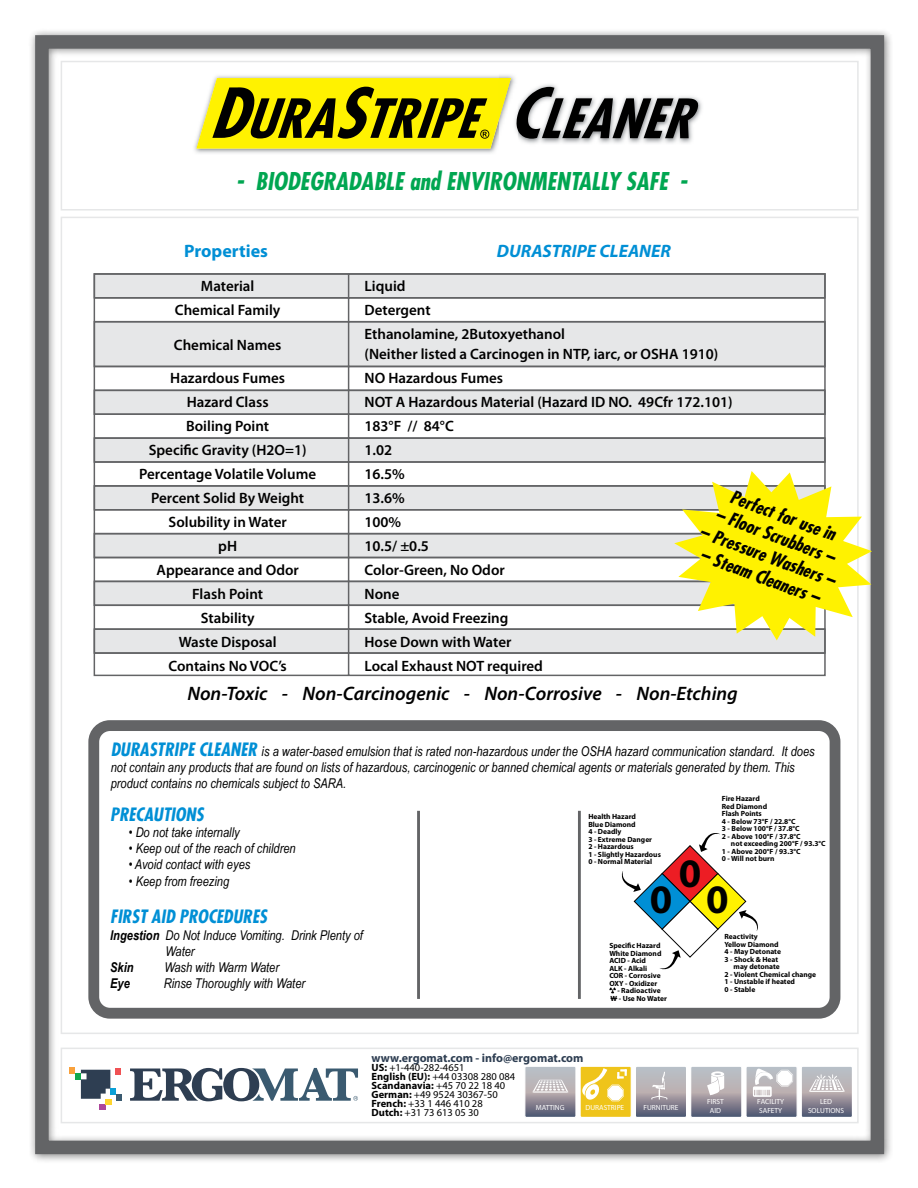
<style>
.page{position:relative;width:918px;height:1188px;background:#fff}
.page>*{position:absolute;margin:0;border:0;box-sizing:border-box;transform-origin:0 0}
.t1{font:italic 700 condensed 52.8px "Futura";color:#000}
.t2{font:700 40.65px "Myriad Pro";color:#000}
.t3{font:italic 700 condensed 24px "Futura";color:#00a651}
.t4{font:italic 600 19.5px "Myriad Pro";color:#000}
.t5{font:italic 700 condensed 18px "Futura";color:#000}
.t6{font:italic 700 condensed 18px "Futura";color:#008fd5}
.t7{font:italic 700 18px "Myriad Pro";color:#008fd5}
.t8{font:700 18px "Myriad Pro";color:#008fd5}
.t9{font:600 15px/24px "Myriad Pro";color:#000;text-align:center}
.t10{font:italic 13.5px/16.2px "Arial Narrow";color:#000}
.t11{font:italic 700 13.5px "Arial Narrow";color:#000}
.t12{font:700 12px "Myriad Pro";color:#2e3e52}
.t13{font:10.5px/9px "Myriad Pro";color:#000}
.t14{font:700 7.5px/7.5px "Myriad Pro";color:#000}
.t15{font:7.35px/8.9px "Myriad Pro";color:#fff;text-align:center}
.s1{font-size:67.2px}
.s2{font-family:"Futura";font-weight:700;font-stretch:condensed;font-size:18px;color:#008fd5}
.s3{font-weight:700}
</style>
<div class="page">
<div style="left:29px;top:29px;width:865px;height:1135px;background:#000;opacity:.5"></div>
<div style="left:35px;top:35px;width:849px;height:1119px;border:14px solid #636466"></div>
<img style="left:192px;top:73px;width:326px;height:82px">
<svg style="left:196px;top:78px;width:303px;height:71px"></svg>
<img style="left:499px;top:74px;width:229px;height:88px">
<img style="left:499px;top:74px;width:19px;height:81px">
<img style="left:499px;top:78px;width:12px;height:41px">
<svg style="left:674px;top:471px;width:198px;height:169px"></svg>
<svg style="left:609px;top:987px;width:8px;height:12px"></svg>
<h1 class="t1" style="left:508px;top:86px;width:197px"><span class="s1">C</span>LEANER</h1>
<h3 class="t3" style="left:236px;top:166px;width:452px">- BIODEGRADABLE and ENVIRONMENTALLY SAFE -</h3>
<p class="t8" style="left:184px;top:239px;width:85px">Properties</p>
<p class="t7" style="left:497px;top:239px;width:176px">DURASTRIPE CLEANER</p>
<p class="t9" style="left:175px;top:274px;width:107px">Material<br>Chemical Family</p>
<p class="t9" style="left:174px;top:332px;width:109px">Chemical Names</p>
<p class="t9" style="left:139px;top:365px;width:178px">Hazardous Fumes<br>Hazard Class<br>Boiling Point<br>Specific Gravity (H2O=1)<br>Percentage Volatile Volume<br>Percent Solid By Weight<br>Solubility in Water<br>pH<br>Appearance and Odor<br>Flash Point<br>Stability<br>Waste Disposal<br>Contains No VOC’s</p>
<p class="t9" style="left:365px;top:274px;width:202px;text-align:left">Liquid<br>Detergent<br>Ethanolamine, 2Butoxyethanol</p>
<p class="t9" style="left:365px;top:341px;width:370px;text-align:left">(Neither listed a Carcinogen in NTP, iarc, or OSHA 1910)<br>NO Hazardous Fumes<br>NOT A Hazardous Material (Hazard ID NO. 49Cfr 172.101)<br>183°F // 84°C<br>1.02<br>16.5%<br>13.6%<br>100%<br>10.5/ ±0.5<br>Color-Green, No Odor<br>None<br>Stable, Avoid Freezing<br>Hose Down with Water<br>Local Exhaust NOT required</p>
<p class="t5" style="left:735px;top:486px;width:113px;rotate:20deg">Perfect for use in</p>
<p class="t5" style="left:720px;top:504px;width:127px;rotate:20deg">– Floor Scrubbers –</p>
<p class="t5" style="left:705px;top:521px;width:145px;rotate:20deg">– Pressure Washers –</p>
<p class="t5" style="left:705px;top:544px;width:128px;rotate:20deg">– Steam Cleaners –</p>
<h3 class="t4" style="left:187px;top:681px;width:552px">Non-Toxic - Non-Carcinogenic - Non-Corrosive - Non-Etching</h3>
<p class="t10" style="left:111px;top:743px;width:706px"><span class="s2">DURASTRIPE CLEANER</span> is a water-based emulsion that is rated non-hazardous under the OSHA hazard communication standard. It does not contain any products that are found on lists of hazardous, carcinogenic or banned chemical agents or materials generated by them. This product contains no chemicals subject to SARA.</p>
<p class="t6" style="left:110px;top:803px;width:95px">PRECAUTIONS</p>
<p class="t10" style="left:129px;top:824px;width:112px">• Do not take internally</p>
<p class="t10" style="left:129px;top:840px;width:168px">• Keep out of the reach of children</p>
<p class="t10" style="left:129px;top:856px;width:123px">• Avoid contact with eyes</p>
<p class="t10" style="left:129px;top:872px;width:102px">• Keep from freezing</p>
<p class="t6" style="left:110px;top:906px;width:158px">FIRST AID PROCEDURES</p>
<p class="t10" style="left:166px;top:926px;width:199px;text-indent:-55px"><span class="s3">Ingestion</span> Do Not Induce Vomiting. Drink Plenty of<br>Water</p>
<p class="t11" style="left:110px;top:957px;width:25px">Skin</p>
<p class="t10" style="left:164px;top:959px;width:116px">Wash with Warm Water</p>
<p class="t11" style="left:110px;top:973px;width:21px">Eye</p>
<p class="t10" style="left:164px;top:975px;width:143px">Rinse Thoroughly with Water</p>
<p class="t14" style="left:722px;top:794px;width:39px">Fire Hazard</p>
<p class="t14" style="left:722px;top:802px;width:47px">Red Diamond</p>
<p class="t14" style="left:722px;top:809px;width:41px">Flash Points</p>
<p class="t14" style="left:722px;top:817px;width:75px">4 - Below 73°F / 22.8°C</p>
<p class="t14" style="left:722px;top:824px;width:79px">3 - Below 100°F / 37.8°C</p>
<p class="t14" style="left:722px;top:832px;width:80px">2 - Above 100°F / 37.8°C</p>
<p class="t14" style="left:731px;top:839px;width:96px">not exceeding 200°F / 93.3°C</p>
<p class="t14" style="left:722px;top:847px;width:80px">1 - Above 200°F / 93.3°C</p>
<p class="t14" style="left:722px;top:854px;width:54px">0 - Will not burn</p>
<p class="t14" style="left:588px;top:812px;width:74px">Health Hazard<br>Blue Diamond<br>4 - Deadly<br>3 - Extreme Danger<br>2 - Hazardous<br>1 - Slightly Hazardous<br>0 - Normal Material</p>
<h2 class="t2" style="left:679px;top:847px;width:24px">0</h2>
<h2 class="t2" style="left:650px;top:873px;width:80px">0 0</h2>
<p class="t14" style="left:724px;top:933px;width:35px">Reactivity</p>
<p class="t14" style="left:724px;top:940px;width:56px">Yellow Diamond</p>
<p class="t14" style="left:724px;top:948px;width:58px">4 - May Detonate</p>
<p class="t14" style="left:724px;top:955px;width:55px">3 - Shock &amp; Heat</p>
<p class="t14" style="left:734px;top:963px;width:48px">may detonate</p>
<p class="t14" style="left:724px;top:970px;width:93px">2 - Violent Chemical change</p>
<p class="t14" style="left:724px;top:978px;width:72px">1 - Unstable if heated</p>
<p class="t14" style="left:724px;top:985px;width:32px">0 - Stable</p>
<p class="t14" style="left:609px;top:942px;width:54px">Specific Hazard<br>White Diamond<br>ACID - Acid<br>ALK - Alkali<br>COR - Corrosive<br>OXY - Oxidizer</p>
<p class="t14" style="left:611px;top:987px;width:58px;text-align:center">- Radioactive<br>W - Use No Water</p>
<p class="t12" style="left:372px;top:1051px;width:214px">www.ergomat.com - info@ergomat.com</p>
<p class="t13" style="left:372px;top:1063px;width:145px"><span class="s3">US:</span> +1-440-282-4651<br><span class="s3">English (EU):</span> +44 03308 280 084<br><span class="s3">Scandanavia:</span> +45 70 22 18 40<br><span class="s3">German:</span> +49 9524 30367-50<br><span class="s3">French:</span> +33 1 446 410 28<br><span class="s3">Dutch:</span> +31 73 613 05 30</p>
<p class="t15" style="left:585px;top:1103px;width:40px">DURASTRIPE</p>
<p class="t15" style="left:644px;top:1103px;width:37px">FURNITURE</p>
<p class="t15" style="left:536px;top:1103px;width:30px">MATTING</p>
<p class="t15" style="left:707px;top:1097px;width:18px">FIRST<br>AID</p>
<p class="t15" style="left:757px;top:1097px;width:29px">FACILITY</p>
<p class="t15" style="left:759px;top:1106px;width:25px">SAFETY</p>
<p class="t15" style="left:808px;top:1097px;width:38px">LED<br>SOLUTIONS</p>
</div>
